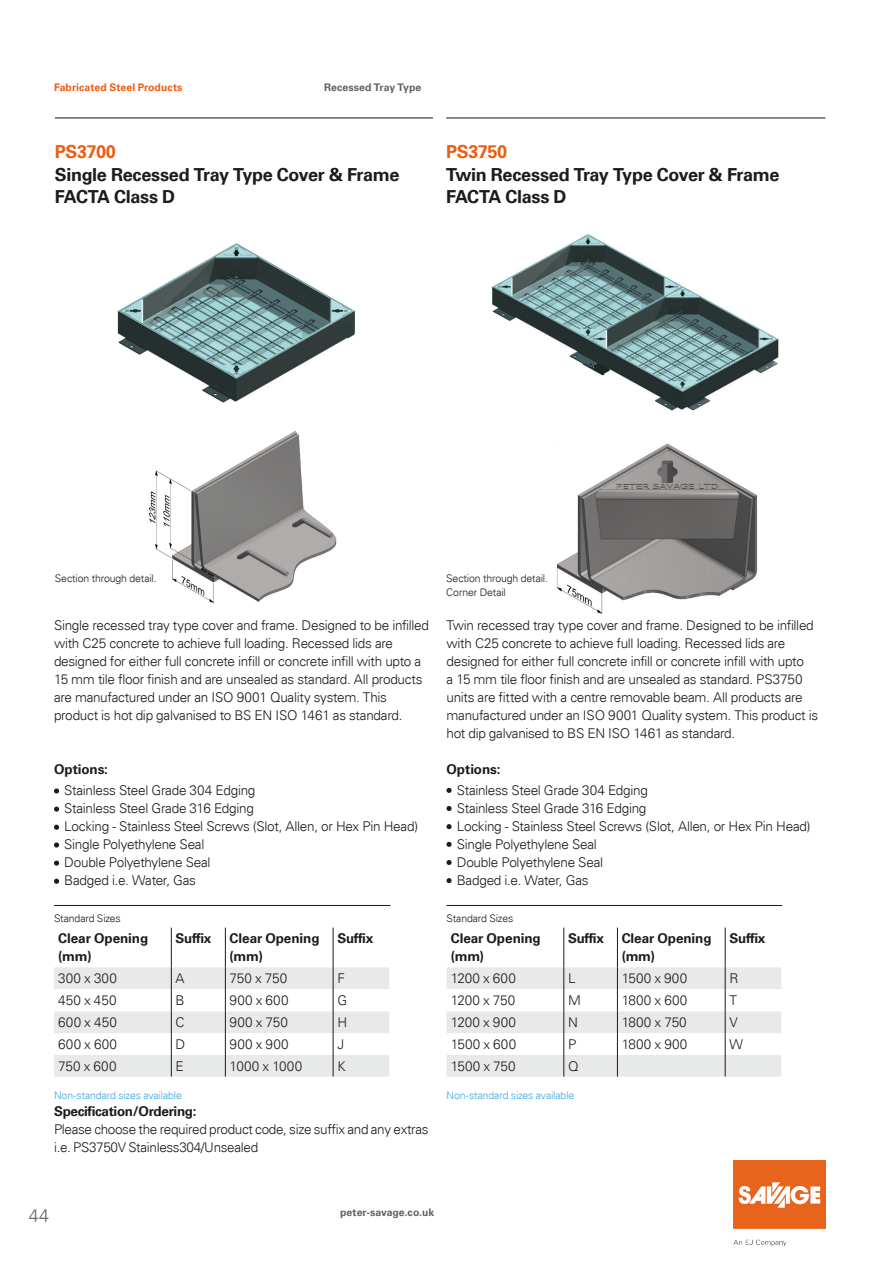
<style>
.page{position:relative;width:893px;height:1263px;background:#fff}
.page>*{position:absolute;margin:0;border:0;box-sizing:border-box;transform-origin:0 0}
.Subhead_4_-_Bold_12p{font:700 18px "Univers";letter-spacing:-.02em;color:#1d1c1b}
.Product_Name_-_Bold{font:700 18px "Univers";letter-spacing:-.02em;color:#eb5e15}
.Page_Number_-_Light{font:300 18px "Univers";color:#616262}
.Table_Text_-_Light_9{font:300 13.5px/18px "Univers";letter-spacing:-.02em;color:#1d1c1b}
.TOC_Body_Text_-_Ligh{font:300 13.5px/18px "Univers";letter-spacing:-.025em;color:#1d1c1b}
.Subhead_2_-_Bold_9pt{font:700 13.5px/18px "Univers";letter-spacing:-.01em;color:#1d1c1b}
.TOC_Body_Text_-_Ligh-2{font:700 13.5px "Univers";letter-spacing:-.025em;color:#1d1c1b}
.Table_Text_-_Light_9-2{font:700 13.5px "Univers";letter-spacing:-.005em;color:#1d1c1b}
.Table_Text_-_Light_9-3{font:300 13.5px "Univers";letter-spacing:.02em;color:#1d1c1b}
.Caption_-_Light_7pt{font:300 10.5px "Univers";letter-spacing:-.01em;color:#1d1c1b}
.Caption_-_Light_7pt-2{font:300 10.5px "Univers";letter-spacing:-.01em;color:#3da8df}
.t1{font:700 10.5px "Univers";letter-spacing:.005em;color:#616262}
.Table_Head_-_Light_7{font:300 10.5px "Univers";letter-spacing:-.015em;color:#1d1c1b}
.t2{font:700 10.5px "Univers";letter-spacing:.005em;color:#eb5e15}
</style>
<div class="page">
<img style="left:734px;top:1161px;width:91px;height:85px">
<img style="left:556px;top:443px;width:202px;height:171px">
<img style="left:492px;top:234px;width:287px;height:177px">
<img style="left:149px;top:431px;width:188px;height:173px">
<img style="left:117px;top:243px;width:238px;height:160px">
<hr style="left:55px;top:117px;width:378px;height:2px;background:#616262">
<hr style="left:446px;top:117px;width:379px;height:2px;background:#616262">
<hr style="left:171px;top:927px;width:1px;height:40px;background:#1d1c1b">
<hr style="left:225px;top:927px;width:1px;height:40px;background:#1d1c1b">
<hr style="left:333px;top:927px;width:1px;height:40px;background:#1d1c1b">
<svg style="left:54px;top:967px;width:335px;height:110px"></svg>
<hr style="left:564px;top:927px;width:1px;height:40px;background:#1d1c1b">
<hr style="left:617px;top:927px;width:1px;height:40px;background:#1d1c1b">
<hr style="left:725px;top:927px;width:1px;height:40px;background:#1d1c1b">
<svg style="left:446px;top:967px;width:335px;height:110px"></svg>
<svg style="left:54px;top:788px;width:5px;height:5px"></svg>
<svg style="left:54px;top:806px;width:5px;height:6px"></svg>
<svg style="left:54px;top:825px;width:5px;height:5px"></svg>
<svg style="left:54px;top:842px;width:5px;height:5px"></svg>
<svg style="left:54px;top:860px;width:5px;height:6px"></svg>
<svg style="left:54px;top:879px;width:5px;height:5px"></svg>
<svg style="left:446px;top:788px;width:6px;height:5px"></svg>
<svg style="left:446px;top:806px;width:6px;height:5px"></svg>
<svg style="left:446px;top:824px;width:6px;height:5px"></svg>
<svg style="left:446px;top:842px;width:6px;height:5px"></svg>
<svg style="left:446px;top:860px;width:6px;height:5px"></svg>
<svg style="left:446px;top:878px;width:6px;height:5px"></svg>
<hr style="left:54px;top:905px;width:336px;height:1px;background:#1d1c1b">
<hr style="left:446px;top:905px;width:336px;height:1px;background:#1d1c1b">
<p class="t2" style="left:54px;top:81px;width:130px">Fabricated Steel Products</p>
<p class="t1" style="left:324px;top:81px;width:99px">Recessed Tray Type</p>
<p class="Product_Name_-_Bold" style="left:55px;top:141px;width:62px">PS3700</p>
<p class="Subhead_4_-_Bold_12p" style="left:55px;top:164px;width:346px">Single Recessed Tray Type Cover &amp; Frame</p>
<p class="Subhead_4_-_Bold_12p" style="left:55px;top:186px;width:122px">FACTA Class D</p>
<p class="Product_Name_-_Bold" style="left:446px;top:141px;width:62px">PS3750</p>
<p class="Subhead_4_-_Bold_12p" style="left:446px;top:164px;width:335px">Twin Recessed Tray Type Cover &amp; Frame</p>
<p class="Subhead_4_-_Bold_12p" style="left:446px;top:186px;width:122px">FACTA Class D</p>
<p class="Caption_-_Light_7pt" style="left:55px;top:572px;width:103px">Section through detail.</p>
<p class="Table_Text_-_Light_9" style="left:54px;top:616px;width:377px">Single recessed tray type cover and frame. Designed to be infilled with C25 concrete to achieve full loading. Recessed lids are designed for either full concrete infill or concrete infill with upto a 15 mm tile floor finish and are unsealed as standard. All products are manufactured under an ISO 9001 Quality system. This product is hot dip galvanised to BS EN ISO 1461 as standard.</p>
<p class="Table_Text_-_Light_9-2" style="left:54px;top:761px;width:56px">Options:</p>
<p class="Table_Text_-_Light_9" style="left:64px;top:781px;width:193px">Stainless Steel Grade 304 Edging</p>
<p class="Table_Text_-_Light_9" style="left:64px;top:799px;width:191px">Stainless Steel Grade 316 Edging</p>
<p class="Table_Text_-_Light_9" style="left:64px;top:817px;width:355px">Locking - Stainless Steel Screws (Slot, Allen, or Hex Pin Head)</p>
<p class="Table_Text_-_Light_9" style="left:64px;top:835px;width:142px">Single Polyethylene Seal</p>
<p class="Table_Text_-_Light_9" style="left:64px;top:853px;width:148px">Double Polyethylene Seal</p>
<p class="Table_Text_-_Light_9" style="left:64px;top:871px;width:133px">Badged i.e. Water, Gas</p>
<p class="Table_Head_-_Light_7" style="left:54px;top:911px;width:68px">Standard Sizes</p>
<p class="Subhead_2_-_Bold_9pt" style="left:58px;top:930px;width:92px">Clear Opening (mm)</p>
<p class="Subhead_2_-_Bold_9pt" style="left:176px;top:930px;width:37px">Suffix</p>
<p class="Subhead_2_-_Bold_9pt" style="left:230px;top:930px;width:91px">Clear Opening (mm)</p>
<p class="Subhead_2_-_Bold_9pt" style="left:337px;top:930px;width:37px">Suffix</p>
<p class="Table_Text_-_Light_9" style="left:58px;top:969px;width:60px">300 x 300</p>
<p class="Table_Text_-_Light_9" style="left:176px;top:969px;width:11px">A</p>
<p class="Table_Text_-_Light_9" style="left:230px;top:969px;width:59px">750 x 750</p>
<p class="Table_Text_-_Light_9" style="left:337px;top:969px;width:9px">F</p>
<p class="Table_Text_-_Light_9" style="left:58px;top:991px;width:60px">450 x 450</p>
<p class="Table_Text_-_Light_9" style="left:176px;top:991px;width:11px">B</p>
<p class="Table_Text_-_Light_9" style="left:230px;top:991px;width:60px">900 x 600</p>
<p class="Table_Text_-_Light_9" style="left:337px;top:991px;width:11px">G</p>
<p class="Table_Text_-_Light_9" style="left:58px;top:1013px;width:60px">600 x 450</p>
<p class="Table_Text_-_Light_9" style="left:176px;top:1013px;width:11px">C</p>
<p class="Table_Text_-_Light_9" style="left:230px;top:1013px;width:60px">900 x 750</p>
<p class="Table_Text_-_Light_9" style="left:337px;top:1013px;width:11px">H</p>
<p class="Table_Text_-_Light_9" style="left:58px;top:1035px;width:60px">600 x 600</p>
<p class="Table_Text_-_Light_9" style="left:176px;top:1035px;width:11px">D</p>
<p class="Table_Text_-_Light_9" style="left:230px;top:1035px;width:60px">900 x 900</p>
<p class="Table_Text_-_Light_9" style="left:337px;top:1035px;width:8px">J</p>
<p class="Table_Text_-_Light_9" style="left:58px;top:1057px;width:60px">750 x 600</p>
<p class="Table_Text_-_Light_9" style="left:176px;top:1057px;width:10px">E</p>
<p class="Table_Text_-_Light_9-3" style="left:230px;top:1058px;width:74px">1000 x 1000</p>
<p class="Table_Text_-_Light_9" style="left:337px;top:1057px;width:10px">K</p>
<p class="Caption_-_Light_7pt-2" style="left:54px;top:1089px;width:129px">Non-standard sizes available</p>
<p class="TOC_Body_Text_-_Ligh-2" style="left:54px;top:1103px;width:144px">Specification/Ordering:</p>
<p class="TOC_Body_Text_-_Ligh" style="left:54px;top:1120px;width:376px">Please choose the required product code, size suffix and any extras i.e. PS3750V Stainless304/Unsealed</p>
<p class="Caption_-_Light_7pt" style="left:446px;top:572px;width:103px">Section through detail.</p>
<p class="Caption_-_Light_7pt" style="left:446px;top:586px;width:61px">Corner Detail</p>
<p class="Table_Text_-_Light_9" style="left:446px;top:616px;width:373px">Twin recessed tray type cover and frame. Designed to be infilled with C25 concrete to achieve full loading. Recessed lids are designed for either full concrete infill or concrete infill with upto<br>a 15 mm tile floor finish and are unsealed as standard. PS3750 units are fitted with a centre removable beam. All products are manufactured under an ISO 9001 Quality system. This product is hot dip galvanised to BS EN ISO 1461 as standard.</p>
<p class="Table_Text_-_Light_9-2" style="left:446px;top:761px;width:56px">Options:</p>
<p class="Table_Text_-_Light_9" style="left:457px;top:781px;width:193px">Stainless Steel Grade 304 Edging</p>
<p class="Table_Text_-_Light_9" style="left:457px;top:799px;width:191px">Stainless Steel Grade 316 Edging</p>
<p class="Table_Text_-_Light_9" style="left:457px;top:817px;width:355px">Locking - Stainless Steel Screws (Slot, Allen, or Hex Pin Head)</p>
<p class="Table_Text_-_Light_9" style="left:457px;top:835px;width:142px">Single Polyethylene Seal</p>
<p class="Table_Text_-_Light_9" style="left:457px;top:853px;width:148px">Double Polyethylene Seal</p>
<p class="Table_Text_-_Light_9" style="left:457px;top:871px;width:133px">Badged i.e. Water, Gas</p>
<p class="Table_Head_-_Light_7" style="left:446px;top:911px;width:68px">Standard Sizes</p>
<p class="Subhead_2_-_Bold_9pt" style="left:451px;top:930px;width:92px">Clear Opening (mm)</p>
<p class="Subhead_2_-_Bold_9pt" style="left:568px;top:930px;width:37px">Suffix</p>
<p class="Subhead_2_-_Bold_9pt" style="left:622px;top:930px;width:91px">Clear Opening (mm)</p>
<p class="Subhead_2_-_Bold_9pt" style="left:729px;top:930px;width:37px">Suffix</p>
<p class="Table_Text_-_Light_9" style="left:451px;top:969px;width:67px">1200 x 600</p>
<p class="Table_Text_-_Light_9" style="left:568px;top:969px;width:9px">L</p>
<p class="Table_Text_-_Light_9" style="left:622px;top:969px;width:67px">1500 x 900</p>
<p class="Table_Text_-_Light_9" style="left:729px;top:969px;width:11px">R</p>
<p class="Table_Text_-_Light_9" style="left:451px;top:991px;width:66px">1200 x 750</p>
<p class="Table_Text_-_Light_9" style="left:568px;top:991px;width:14px">M</p>
<p class="Table_Text_-_Light_9" style="left:622px;top:991px;width:67px">1800 x 600</p>
<p class="Table_Text_-_Light_9" style="left:729px;top:991px;width:9px">T</p>
<p class="Table_Text_-_Light_9" style="left:451px;top:1013px;width:67px">1200 x 900</p>
<p class="Table_Text_-_Light_9" style="left:568px;top:1013px;width:11px">N</p>
<p class="Table_Text_-_Light_9" style="left:622px;top:1013px;width:67px">1800 x 750</p>
<p class="Table_Text_-_Light_9" style="left:729px;top:1013px;width:10px">V</p>
<p class="Table_Text_-_Light_9" style="left:451px;top:1035px;width:67px">1500 x 600</p>
<p class="Table_Text_-_Light_9" style="left:568px;top:1035px;width:10px">P</p>
<p class="Table_Text_-_Light_9" style="left:622px;top:1035px;width:67px">1800 x 900</p>
<p class="Table_Text_-_Light_9" style="left:729px;top:1035px;width:15px">W</p>
<p class="Table_Text_-_Light_9" style="left:451px;top:1057px;width:66px">1500 x 750</p>
<p class="Table_Text_-_Light_9" style="left:568px;top:1057px;width:12px">Q</p>
<p class="Caption_-_Light_7pt-2" style="left:446px;top:1089px;width:129px">Non-standard sizes available</p>
<p class="Page_Number_-_Light" style="left:29px;top:1205px;width:22px">44</p>
<p class="t1" style="left:340px;top:1206px;width:96px">peter-savage.co.uk</p>
</div>
